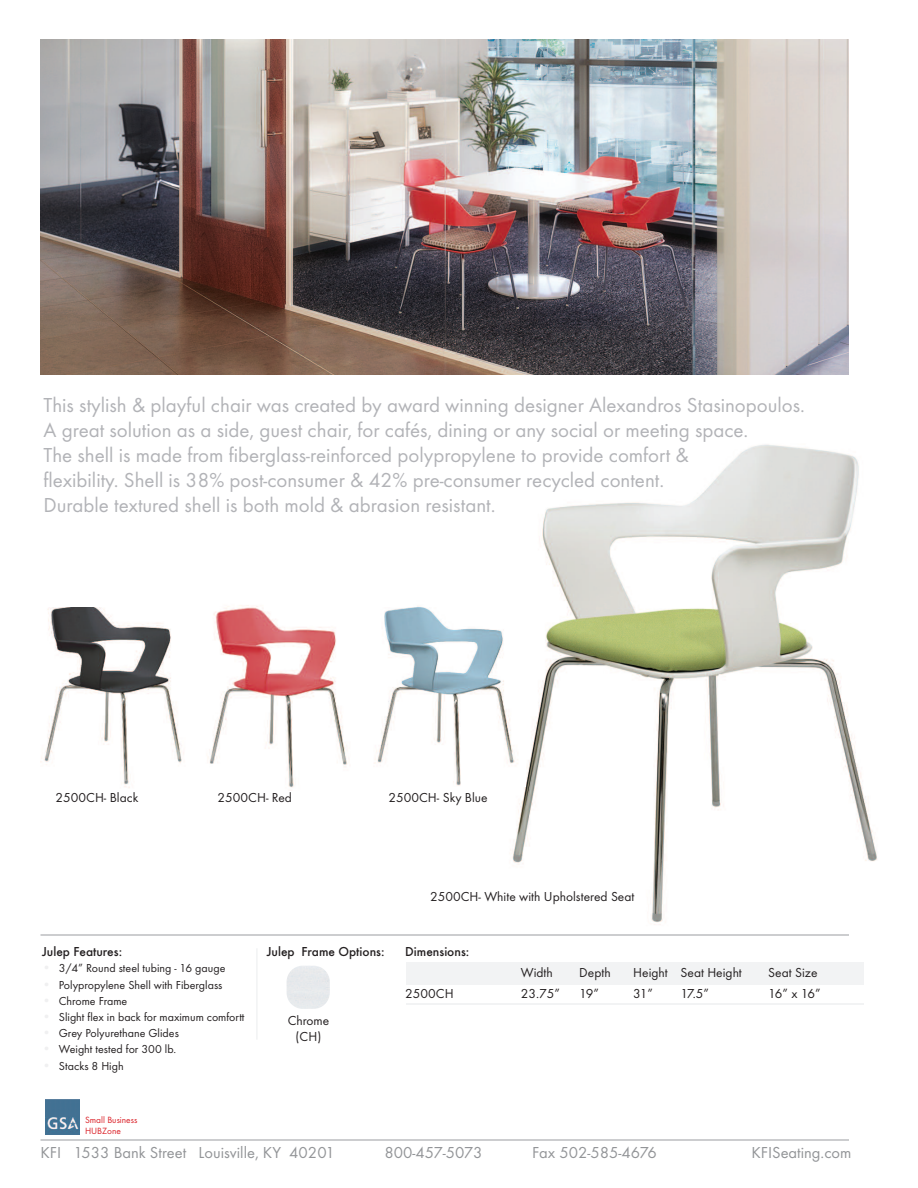
<style>
.page{position:relative;width:918px;height:1188px;background:#fff}
.page>*{position:absolute;margin:0;border:0;box-sizing:border-box;transform-origin:0 0}
.t1{font:21px/25.2px "Futura T";color:#b2b3b7}
.t2{font:16.5px "Futura T";color:#939598}
.t3{font:13.5px/16.2px "Futura T";color:#231f20;text-align:center}
.t4{font:500 13.5px "Futura T";color:#231f20}
.t5{font:12px "Futura T";color:#231f20}
.t6{font:9.45px/11.2px "Futura T";color:#db2128}
.s1{font-size:13.5px;color:#f0f0f1}
</style>
<div class="page">
<img style="left:512px;top:444px;width:365px;height:481px">
<hr style="left:406px;top:1003px;width:458px;height:2px;background:#f2f3f4">
<div style="left:287px;top:966px;width:43px;height:43px;background:#e7e9ec;border-radius:16px"></div>
<img style="left:208px;top:605px;width:140px;height:183px">
<img style="left:41px;top:608px;width:143px;height:180px">
<img style="left:374px;top:594px;width:152px;height:193px">
<hr style="left:40px;top:1139px;width:809px;height:2px;background:#bcbdc0">
<div style="left:406px;top:963px;width:458px;height:22px;background:#f2f3f4"></div>
<img style="left:45px;top:1100px;width:35px;height:35px">
<hr style="left:256px;top:948px;width:2px;height:92px;background:#f2f3f4">
<hr style="left:40px;top:934px;width:809px;height:2px;background:#bcbdc0">
<img style="left:40px;top:39px;width:809px;height:336px">
<p class="t1" style="left:44px;top:392px;width:763px">This stylish &amp; playful chair was created by award winning designer Alexandros Stasinopoulos.<br>A great solution as a side, guest chair, for cafés, dining or any social or meeting space.<br>The shell is made from fiberglass-reinforced polypropylene to provide comfort &amp;<br>flexibility. Shell is 38% post-consumer &amp; 42% pre-consumer recycled content.<br>Durable textured shell is both mold &amp; abrasion resistant.</p>
<p class="t3" style="left:56px;top:789px;width:84px">2500CH- Black</p>
<p class="t3" style="left:218px;top:789px;width:76px">2500CH- Red</p>
<p class="t3" style="left:388px;top:790px;width:101px">2500CH- Sky Blue</p>
<p class="t4" style="left:42px;top:944px;width:82px">Julep Features:</p>
<p class="t5" style="left:42px;top:961px;width:185px"><span class="s1">•</span> 3/4” Round steel tubing - 16 gauge</p>
<p class="t5" style="left:42px;top:977px;width:182px"><span class="s1">•</span> Polypropylene Shell with Fiberglass</p>
<p class="t5" style="left:42px;top:994px;width:87px"><span class="s1">•</span> Chrome Frame</p>
<p class="t5" style="left:42px;top:1010px;width:204px"><span class="s1">•</span> Slight flex in back for maximum comfortt</p>
<p class="t5" style="left:42px;top:1026px;width:138px"><span class="s1">•</span> Grey Polyurethane Glides</p>
<p class="t5" style="left:42px;top:1042px;width:136px"><span class="s1">•</span> Weight tested for 300 lb.</p>
<p class="t5" style="left:42px;top:1058px;width:83px"><span class="s1">•</span> Stacks 8 High</p>
<p class="t6" style="left:85px;top:1114px;width:54px">Small Business<br>HUBZone</p>
<p class="t4" style="left:267px;top:943px;width:119px">Julep Frame Options:</p>
<p class="t3" style="left:288px;top:1012px;width:43px">Chrome (CH)</p>
<p class="t3" style="left:430px;top:888px;width:206px">2500CH- White with Upholstered Seat</p>
<p class="t4" style="left:405px;top:944px;width:65px">Dimensions:</p>
<p class="t3" style="left:521px;top:965px;width:34px">Width</p>
<p class="t3" style="left:579px;top:965px;width:33px">Depth</p>
<p class="t3" style="left:633px;top:965px;width:110px">Height Seat Height</p>
<p class="t3" style="left:768px;top:965px;width:51px">Seat Size</p>
<p class="t3" style="left:405px;top:986px;width:50px">2500CH</p>
<p class="t3" style="left:521px;top:986px;width:41px">23.75”</p>
<p class="t3" style="left:579px;top:986px;width:21px">19”</p>
<p class="t3" style="left:633px;top:986px;width:21px">31”</p>
<p class="t3" style="left:681px;top:986px;width:30px">17.5”</p>
<p class="t3" style="left:768px;top:986px;width:54px">16” x 16”</p>
<p class="t2" style="left:40px;top:1142px;width:296px">KFI 1533 Bank Street Louisville, KY 40201</p>
<p class="t2" style="left:384px;top:1142px;width:100px">800-457-5073</p>
<p class="t2" style="left:532px;top:1142px;width:126px">Fax 502-585-4676</p>
<p class="t2" style="left:752px;top:1142px;width:101px">KFISeating.com</p>
</div>
